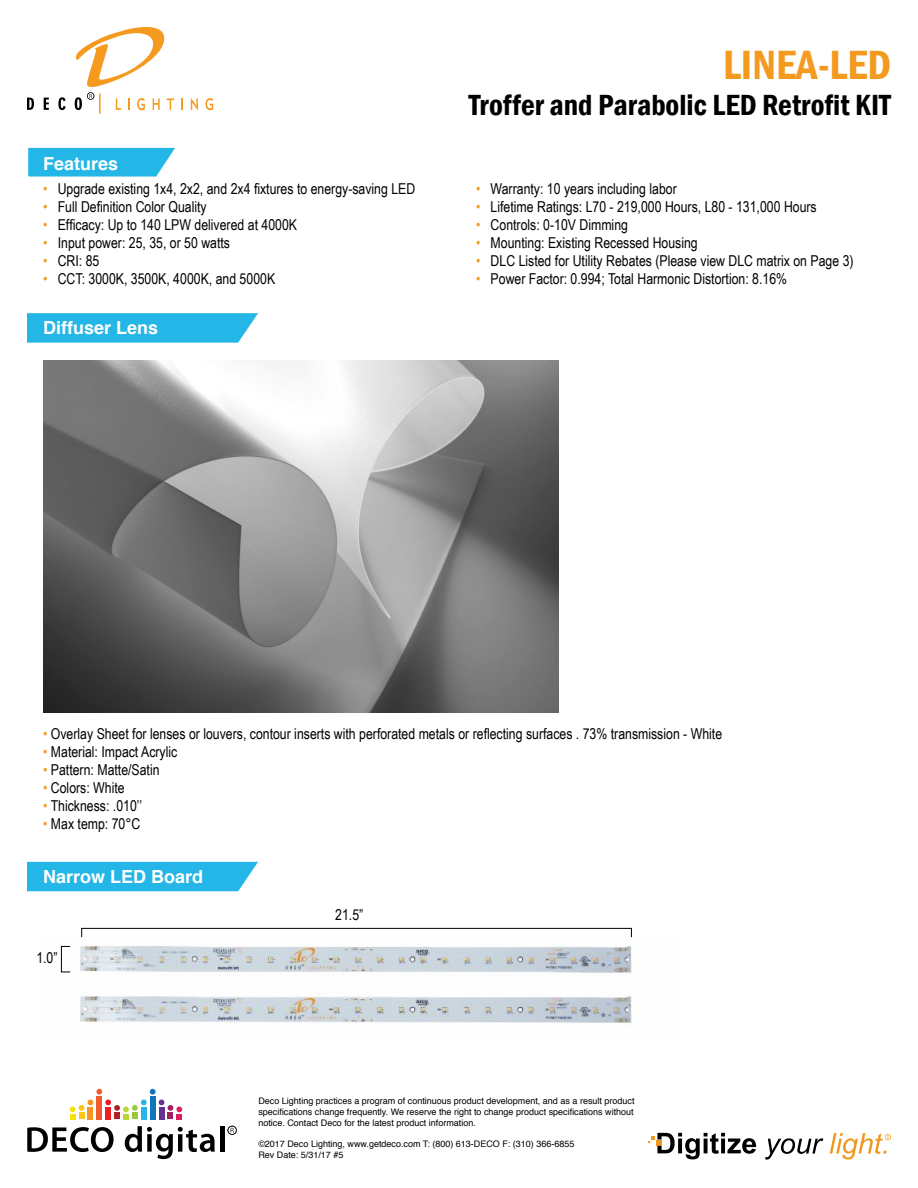
<style>
.page{position:relative;width:918px;height:1188px;background:#fff}
.page>*{position:absolute;margin:0;border:0;box-sizing:border-box;transform-origin:0 0}
.t1{font:600 condensed 42px "Franklin Gothic";color:#f39a1f}
.t2{font:600 condensed 30px "Franklin Gothic";color:#000}
.t3{font:700 18px "Helvetica";color:#fff}
.t4{font:15px "Arial Narrow";color:#000}
.t5{font:9px/10.8px "Helvetica";color:#000;text-align:justify}
.s1{color:#f39a1f}
</style>
<div class="page">
<svg style="left:27px;top:98px;width:7px;height:12px"></svg>
<svg style="left:44px;top:98px;width:5px;height:12px"></svg>
<svg style="left:58px;top:97px;width:8px;height:13px"></svg>
<svg style="left:181px;top:98px;width:2px;height:12px"></svg>
<svg style="left:191px;top:98px;width:7px;height:12px"></svg>
<svg style="left:206px;top:98px;width:7px;height:12px"></svg>
<hr style="left:99px;top:94px;width:2px;height:20px;background:#f39a1f">
<svg style="left:75px;top:27px;width:99px;height:83px"></svg>
<svg style="left:70px;top:1089px;width:112px;height:30px"></svg>
<svg style="left:27px;top:1127px;width:87px;height:25px"></svg>
<svg style="left:125px;top:1126px;width:90px;height:33px"></svg>
<hr style="left:220px;top:1126px;width:4px;height:26px;background:#000">
<svg style="left:228px;top:1126px;width:9px;height:9px"></svg>
<svg style="left:765px;top:1138px;width:58px;height:22px"></svg>
<svg style="left:830px;top:1133px;width:61px;height:27px"></svg>
<svg style="left:648px;top:1133px;width:108px;height:26px"></svg>
<svg style="left:28px;top:148px;width:147px;height:29px;background:#34bbe7"></svg>
<svg style="left:27px;top:313px;width:231px;height:30px;background:#30bae7"></svg>
<div style="left:27px;top:862px;width:231px;height:29px;background:#23b6e6"></div>
<img style="left:43px;top:361px;width:516px;height:352px">
<img style="left:60px;top:946px;width:572px;height:77px">
<svg style="left:61px;top:928px;width:571px;height:44px"></svg>
<p class="t3" style="left:43px;top:149px;width:77px">Features</p>
<p class="t4" style="left:43px;top:177px;width:374px"><span class="s1">•</span> Upgrade existing 1x4, 2x2, and 2x4 fixtures to energy-saving LED</p>
<p class="t4" style="left:43px;top:195px;width:165px"><span class="s1">•</span> Full Definition Color Quality</p>
<p class="t4" style="left:43px;top:213px;width:255px"><span class="s1">•</span> Efficacy: Up to 140 LPW delivered at 4000K</p>
<p class="t4" style="left:43px;top:231px;width:188px"><span class="s1">•</span> Input power: 25, 35, or 50 watts</p>
<p class="t4" style="left:43px;top:249px;width:58px"><span class="s1">•</span> CRI: 85</p>
<p class="t4" style="left:43px;top:267px;width:234px"><span class="s1">•</span> CCT: 3000K, 3500K, 4000K, and 5000K</p>
<p class="t3" style="left:43px;top:313px;width:117px">Diffuser Lens</p>
<h1 class="t1" style="left:723px;top:37px;width:169px">LINEA-LED</h1>
<h2 class="t2" style="left:469px;top:85px;width:424px">Troffer and Parabolic LED Retrofit KIT</h2>
<p class="t4" style="left:476px;top:177px;width:202px"><span class="s1">•</span> Warranty: 10 years including labor</p>
<p class="t4" style="left:476px;top:195px;width:342px"><span class="s1">•</span> Lifetime Ratings: L70 - 219,000 Hours, L80 - 131,000 Hours</p>
<p class="t4" style="left:476px;top:213px;width:153px"><span class="s1">•</span> Controls: 0-10V Dimming</p>
<p class="t4" style="left:476px;top:231px;width:223px"><span class="s1">•</span> Mounting: Existing Recessed Housing</p>
<p class="t4" style="left:476px;top:249px;width:379px"><span class="s1">•</span> DLC Listed for Utility Rebates (Please view DLC matrix on Page 3)</p>
<p class="t4" style="left:476px;top:267px;width:313px"><span class="s1">•</span> Power Factor: 0.994; Total Harmonic Distortion: 8.16%</p>
<p class="t4" style="left:43px;top:723px;width:681px"><span class="s1">•</span> Overlay Sheet for lenses or louvers, contour inserts with perforated metals or reflecting surfaces . 73% transmission - White</p>
<p class="t4" style="left:43px;top:741px;width:136px"><span class="s1">•</span> Material: Impact Acrylic</p>
<p class="t4" style="left:43px;top:759px;width:118px"><span class="s1">•</span> Pattern: Matte/Satin</p>
<p class="t4" style="left:43px;top:777px;width:83px"><span class="s1">•</span> Colors: White</p>
<p class="t4" style="left:43px;top:795px;width:100px"><span class="s1">•</span> Thickness: .010’’</p>
<p class="t4" style="left:43px;top:813px;width:99px"><span class="s1">•</span> Max temp: 70°C</p>
<p class="t3" style="left:43px;top:862px;width:162px">Narrow LED Board</p>
<p class="t4" style="left:36px;top:947px;width:23px">1.0”</p>
<p class="t4" style="left:335px;top:904px;width:30px">21.5”</p>
<p class="t5" style="left:258px;top:1096px;width:378px">Deco Lighting practices a program of continuous product development, and as a result product specifications change frequently. We reserve the right to change product specifications without notice. Contact Deco for the latest product information.</p>
<p class="t5" style="left:258px;top:1139px;width:318px">©2017 Deco Lighting, www.getdeco.com T: (800) 613-DECO F: (310) 366-6855<br>Rev Date: 5/31/17 #5</p>
</div>
